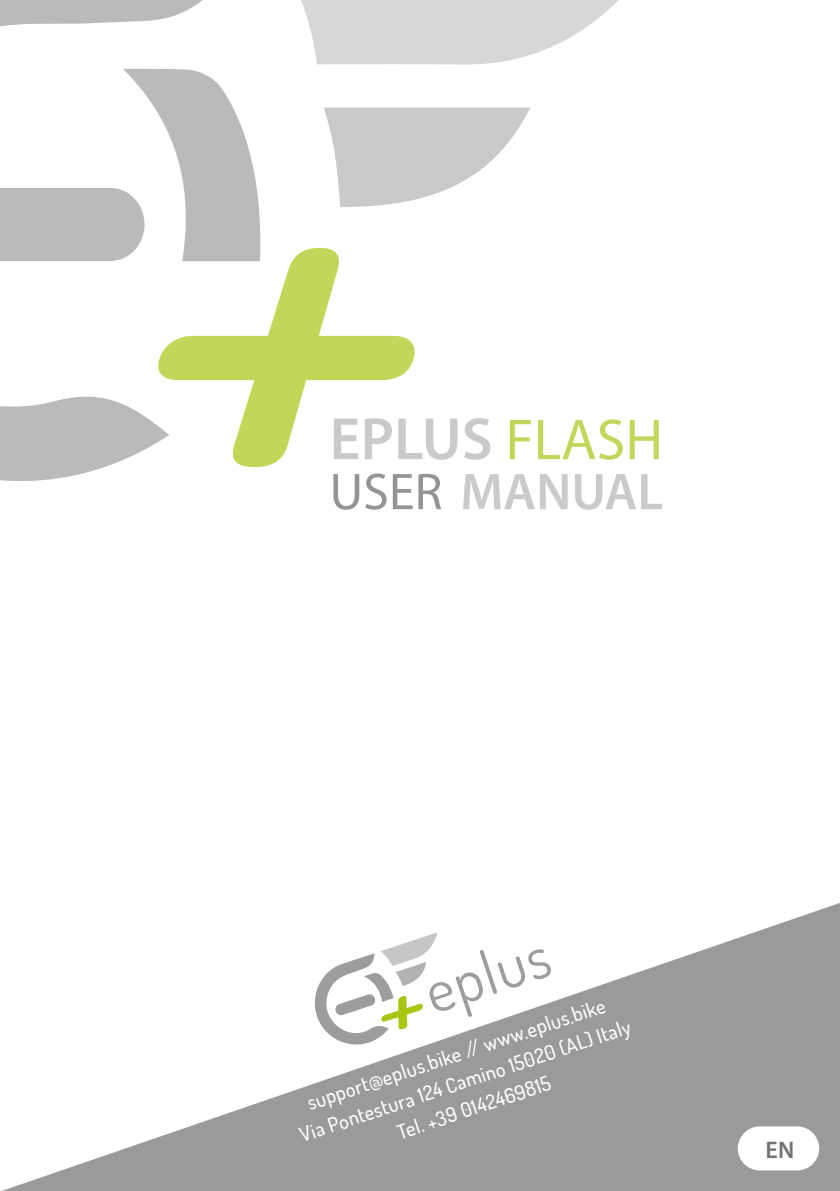
<style>
.page{position:relative;width:840px;height:1191px;background:#fff}
.page>*{position:absolute;margin:0;border:0;box-sizing:border-box;transform-origin:0 0}
.t1{font:600 60px "Myriad Pro";color:#cacac9}
.t2{font:60px "Dosis";color:#9d9d9c}
.t3{font:600 52px "Myriad Pro";color:#cacac9}
.t4{font:600 24px "Myriad Pro";color:#727272}
.t5{font:500 20px/28px "Dosis";color:#fff;text-align:center}
.s1{font-weight:400;font-size:58px;color:rgb(167 199 19/.7)}
.s2{font-weight:400;color:#949494}
</style>
<div class="page">
<svg style="left:2px;top:903px;width:837px;height:288px;fill:#9b9a9a"></svg>
<svg style="left:307px;top:932px;width:130px;height:120px"></svg>
<svg style="left:0;top:0;width:202px;height:481px"></svg>
<svg style="left:158px;top:248px;width:256px;height:219px"></svg>
<svg style="left:0;top:69px;width:260px;height:192px"></svg>
<svg style="left:301px;top:0;width:318px;height:64px"></svg>
<svg style="left:324px;top:107px;width:206px;height:100px"></svg>
<div style="left:737px;top:1126px;width:81px;height:44px;background:#fff;border-radius:22px"></div>
<h1 class="t1" style="left:329px;top:401px;width:335px">EPLUS <span class="s1">FLASH</span></h1>
<h2 class="t3" style="left:329px;top:458px;width:335px"><span class="s2">USER</span> MANUAL</h2>
<h1 class="t2" style="left:414px;top:955px;width:129px;rotate:-18deg">eplus</h1>
<p class="t5" style="left:286px;top:1094px;width:349px;rotate:-18deg">support@eplus.bike // www.eplus.bike<br>Via Pontestura 124 Camino 15020 (AL) Italy<br>Tel. +39 0142469815</p>
<p class="t4" style="left:765px;top:1134px;width:30px">EN</p>
</div>
